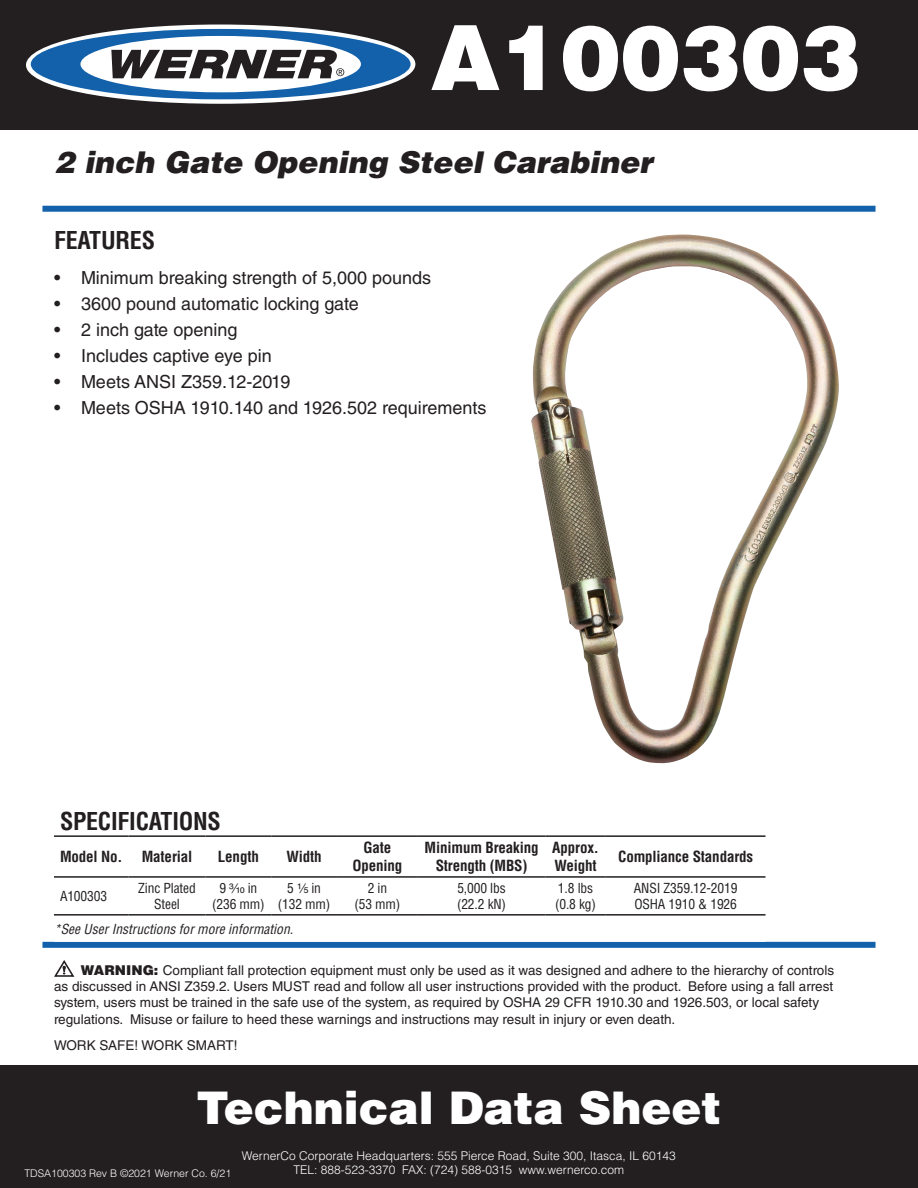
<style>
.page{position:relative;width:918px;height:1188px;background:#fff}
.page>*{position:absolute;margin:0;border:0;box-sizing:border-box;transform-origin:0 0}
.t1{font:900 90px "Helvetica LT Std";color:#fff}
.t2{font:900 45px "Helvetica LT Std";color:#fff}
.t3{font:italic 900 30px "Helvetica LT Std";color:#231f20}
.Chart_Bold{font:700 condensed 24px "Helvetica LT Std";letter-spacing:-.01em;color:#231f20}
.t4{font:18px "Helvetica LT Std";color:#231f20}
.Chart_Bold-2{font:700 condensed 15px/18px "Helvetica LT Std";letter-spacing:-.01em;color:#231f20;text-align:center}
.t5{font:13.5px/16.2px "Helvetica LT Std";color:#231f20}
.Chart_Regular{font:condensed 13.5px/16.2px "Helvetica LT Std";letter-spacing:-.01em;color:#231f20;text-align:center}
.t6{font:italic condensed 13.5px "Helvetica LT Std";color:#231f20}
.Chart_Bold-3{font:condensed 13.5px "Helvetica LT Std";letter-spacing:-.01em;color:#231f20}
.Chart_Regular-2{font:13.5px "Helvetica LT Std Fraction";color:#231f20}
.t7{font:300 12px "Helvetica LT Std";color:#fff}
.t8{font:300 10.5px "Helvetica LT Std";color:#fff}
.s1{font-family:"Helvetica LT Std";font-stretch:condensed}
.s2{font-family:"Helvetica LT Std Fraction";font-stretch:normal}
.s3{font-weight:900}
</style>
<div class="page">
<div style="left:42px;top:206px;width:834px;height:6px;background:#1361ab"></div>
<img style="left:531px;top:234px;width:308px;height:530px">
<div style="left:0;top:0;width:918px;height:130px;background:#231f20"></div>
<svg style="left:26px;top:25px;width:389px;height:79px;background:#f0f4f7"></svg>
<div style="left:31px;top:29px;width:380px;height:70px;background:#1361ab;border-radius:50%"></div>
<div style="left:80px;top:36px;width:281px;height:56px;background:#fff;border-radius:50%"></div>
<svg style="left:111px;top:50px;width:233px;height:28px"></svg>
<div style="left:0;top:1066px;width:918px;height:122px;background:#231f20"></div>
<div style="left:42px;top:942px;width:834px;height:6px;background:#1361ab"></div>
<svg style="left:54px;top:960px;width:21px;height:17px"></svg>
<hr style="left:54px;top:835px;width:75px;height:2px;background:#231f20">
<hr style="left:129px;top:835px;width:77px;height:2px;background:#231f20">
<hr style="left:206px;top:835px;width:65px;height:2px;background:#231f20">
<hr style="left:271px;top:835px;width:66px;height:2px;background:#231f20">
<hr style="left:337px;top:835px;width:81px;height:2px;background:#231f20">
<hr style="left:418px;top:835px;width:127px;height:2px;background:#231f20">
<hr style="left:545px;top:835px;width:61px;height:2px;background:#231f20">
<hr style="left:606px;top:835px;width:160px;height:2px;background:#231f20">
<hr style="left:54px;top:876px;width:75px;height:2px;background:#231f20">
<hr style="left:129px;top:876px;width:77px;height:2px;background:#231f20">
<hr style="left:206px;top:876px;width:65px;height:2px;background:#231f20">
<hr style="left:271px;top:876px;width:66px;height:2px;background:#231f20">
<hr style="left:337px;top:876px;width:81px;height:2px;background:#231f20">
<hr style="left:418px;top:876px;width:127px;height:2px;background:#231f20">
<hr style="left:545px;top:876px;width:61px;height:2px;background:#231f20">
<hr style="left:606px;top:876px;width:160px;height:2px;background:#231f20">
<hr style="left:54px;top:914px;width:75px;height:2px;background:#231f20">
<hr style="left:129px;top:914px;width:77px;height:2px;background:#231f20">
<hr style="left:206px;top:914px;width:65px;height:2px;background:#231f20">
<hr style="left:271px;top:914px;width:66px;height:2px;background:#231f20">
<hr style="left:337px;top:914px;width:81px;height:2px;background:#231f20">
<hr style="left:418px;top:914px;width:127px;height:2px;background:#231f20">
<hr style="left:545px;top:914px;width:61px;height:2px;background:#231f20">
<hr style="left:606px;top:914px;width:160px;height:2px;background:#231f20">
<p class="t1" style="left:430px;top:-1px;width:432px">A100303</p>
<p class="t3" style="left:54px;top:142px;width:600px">2 inch Gate Opening Steel Carabiner</p>
<p class="Chart_Bold" style="left:54px;top:225px;width:103px">FEATURES</p>
<p class="t4" style="left:54px;top:267px;width:379px">• Minimum breaking strength of 5,000 pounds</p>
<p class="t4" style="left:54px;top:293px;width:306px">• 3600 pound automatic locking gate</p>
<p class="t4" style="left:54px;top:319px;width:185px">• 2 inch gate opening</p>
<p class="t4" style="left:54px;top:345px;width:219px">• Includes captive eye pin</p>
<p class="t4" style="left:54px;top:371px;width:238px">• Meets ANSI Z359.12-2019</p>
<p class="t4" style="left:54px;top:397px;width:434px">• Meets OSHA 1910.140 and 1926.502 requirements</p>
<p class="Chart_Bold" style="left:60px;top:806px;width:162px">SPECIFICATIONS</p>
<p class="Chart_Bold-2" style="left:60px;top:847px;width:64px">Model No.</p>
<p class="Chart_Bold-2" style="left:142px;top:847px;width:52px">Material</p>
<p class="Chart_Bold-2" style="left:218px;top:847px;width:42px">Length</p>
<p class="Chart_Bold-2" style="left:286px;top:847px;width:37px">Width</p>
<p class="Chart_Bold-2" style="left:352px;top:838px;width:51px">Gate<br>Opening</p>
<p class="Chart_Bold-2" style="left:425px;top:838px;width:116px">Minimum Breaking<br>Strength (MBS)</p>
<p class="Chart_Bold-2" style="left:552px;top:838px;width:48px;text-align:left">Approx.<br>Weight</p>
<p class="Chart_Bold-2" style="left:618px;top:847px;width:137px">Compliance Standards</p>
<p class="Chart_Bold-3" style="left:60px;top:887px;width:49px">A100303</p>
<p class="Chart_Regular" style="left:138px;top:880px;width:59px">Zinc Plated<br>Steel</p>
<p class="Chart_Regular-2" style="left:219px;top:882px;width:39px"><span class="s1">9</span> 3/10 <span class="s1">in</span></p>
<p class="Chart_Regular" style="left:634px;top:880px;width:105px">ANSI Z359.12-2019</p>
<p class="Chart_Regular" style="left:634px;top:896px;width:104px">OSHA 1910 &amp; 1926</p>
<p class="Chart_Regular" style="left:287px;top:880px;width:35px">5 <span class="s2">1/5</span> in</p>
<p class="Chart_Regular" style="left:278px;top:896px;width:54px">(132 mm)</p>
<p class="Chart_Regular" style="left:368px;top:880px;width:21px">2 in</p>
<p class="Chart_Regular" style="left:354px;top:896px;width:48px">(53 mm)</p>
<p class="Chart_Regular" style="left:457px;top:880px;width:50px">5,000 lbs</p>
<p class="Chart_Regular" style="left:457px;top:896px;width:51px">(22.2 kN)</p>
<p class="Chart_Regular" style="left:558px;top:880px;width:37px">1.8 lbs</p>
<p class="Chart_Regular" style="left:555px;top:896px;width:43px">(0.8 kg)</p>
<p class="Chart_Regular" style="left:212px;top:896px;width:54px">(236 mm)</p>
<p class="t6" style="left:54px;top:921px;width:241px">*See User Instructions for more information.</p>
<p class="t5" style="left:54px;top:962px;width:782px;text-indent:27px"><span class="s3">WARNING:</span> Compliant fall protection equipment must only be used as it was designed and adhere to the hierarchy of controls as discussed in ANSI Z359.2. Users MUST read and follow all user instructions provided with the product. Before using a fall arrest system, users must be trained in the safe use of the system, as required by OSHA 29 CFR 1910.30 and 1926.503, or local safety regulations. Misuse or failure to heed these warnings and instructions may result in injury or even death.</p>
<p class="t5" style="left:54px;top:1037px;width:185px">WORK SAFE! WORK SMART!</p>
<p class="t2" style="left:196px;top:1079px;width:527px">Technical Data Sheet</p>
<p class="t7" style="left:242px;top:1148px;width:436px">WernerCo Corporate Headquarters: 555 Pierce Road, Suite 300, Itasca, IL 60143</p>
<p class="t7" style="left:293px;top:1162px;width:332px">TEL: 888-523-3370 FAX: (724) 588-0315 www.wernerco.com</p>
<p class="t8" style="left:24px;top:1167px;width:208px">TDSA100303 Rev B ©2021 Werner Co. 6/21</p>
</div>
